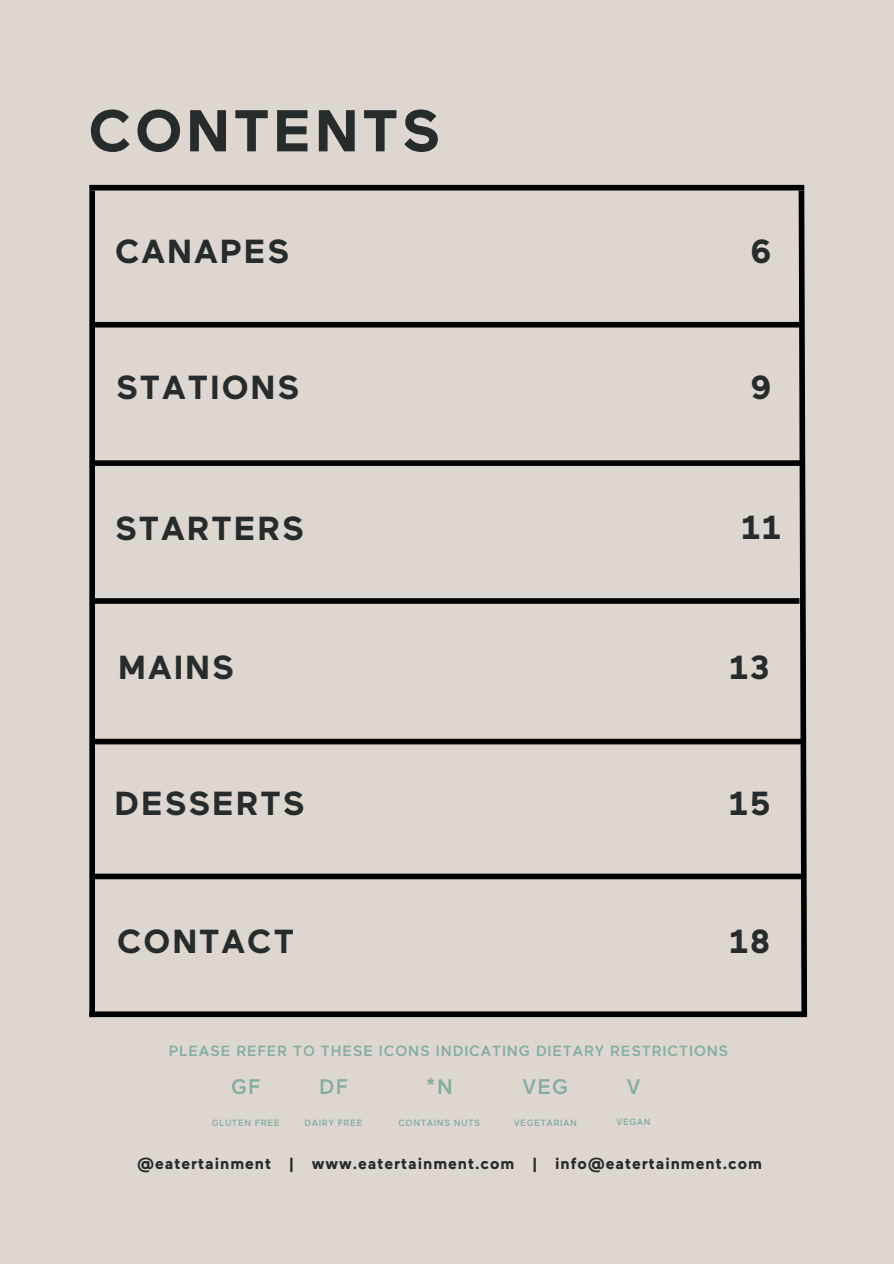
<style>
.page{position:relative;width:894px;height:1264px;background:#fff}
.page>*{position:absolute;margin:0;border:0;box-sizing:border-box;transform-origin:0 0}
.t1{font:700 58.8px "Maax";letter-spacing:.06em;color:#262b2b}
.t2{font:700 33.3px "Maax";letter-spacing:.06em;color:#262b2b}
.t3{font:500 21px "Maax";letter-spacing:.06em;color:#82ada1}
.t4{font:700 16.05px "Maax";letter-spacing:.06em;color:#262b2b}
.t5{font:500 14.7px "Maax";letter-spacing:.06em;color:#82ada1}
.t6{font:500 9.15px "Maax";letter-spacing:.06em;color:#82ada1}
</style>
<div class="page">
<div style="left:0;top:0;width:893px;height:1263px;background:#ded7cf"></div>
<div style="left:89px;top:190px;width:6px;height:827px;background:#000"></div>
<svg style="left:795px;top:185px;width:13px;height:833px"></svg>
<div style="left:89px;top:185px;width:715px;height:5px;background:#000"></div>
<div style="left:90px;top:598px;width:709px;height:6px;background:#000"></div>
<div style="left:89px;top:1011px;width:715px;height:6px;background:#000"></div>
<div style="left:92px;top:322px;width:709px;height:5px;background:#000"></div>
<div style="left:95px;top:460px;width:709px;height:6px;background:#000"></div>
<div style="left:92px;top:738px;width:709px;height:6px;background:#000"></div>
<div style="left:92px;top:873px;width:709px;height:6px;background:#000"></div>
<h1 class="t1" style="left:88px;top:107px;width:353px">CONTENTS</h1>
<h2 class="t2" style="left:115px;top:238px;width:175px">CANAPES</h2>
<h2 class="t2" style="left:750px;top:238px;width:23px">6</h2>
<h2 class="t2" style="left:116px;top:374px;width:185px">STATIONS</h2>
<h2 class="t2" style="left:750px;top:374px;width:22px">9</h2>
<h2 class="t2" style="left:115px;top:514px;width:190px">STARTERS</h2>
<h2 class="t2" style="left:740px;top:514px;width:41px">11</h2>
<h2 class="t2" style="left:118px;top:653px;width:117px">MAINS</h2>
<h2 class="t2" style="left:729px;top:653px;width:42px">13</h2>
<h2 class="t2" style="left:115px;top:790px;width:191px">DESSERTS</h2>
<h2 class="t2" style="left:728px;top:790px;width:43px">15</h2>
<h2 class="t2" style="left:117px;top:927px;width:178px">CONTACT</h2>
<h2 class="t2" style="left:729px;top:927px;width:42px">18</h2>
<p class="t5" style="left:169px;top:1045px;width:560px">PLEASE REFER TO THESE ICONS INDICATING DIETARY RESTRICTIONS</p>
<h3 class="t3" style="left:231px;top:1078px;width:31px">GF</h3>
<h3 class="t3" style="left:319px;top:1078px;width:30px">DF</h3>
<h3 class="t3" style="left:425px;top:1078px;width:29px">*N</h3>
<h3 class="t3" style="left:522px;top:1078px;width:47px">VEG</h3>
<h3 class="t3" style="left:626px;top:1078px;width:15px">V</h3>
<p class="t6" style="left:212px;top:1118px;width:69px">GLUTEN FREE</p>
<p class="t6" style="left:304px;top:1118px;width:59px">DAIRY FREE</p>
<p class="t6" style="left:398px;top:1118px;width:83px">CONTAINS NUTS</p>
<p class="t6" style="left:513px;top:1118px;width:64px">VEGETARIAN</p>
<p class="t6" style="left:616px;top:1117px;width:35px">VEGAN</p>
<p class="t4" style="left:137px;top:1156px;width:626px">@eatertainment | www.eatertainment.com | info@eatertainment.com</p>
</div>
